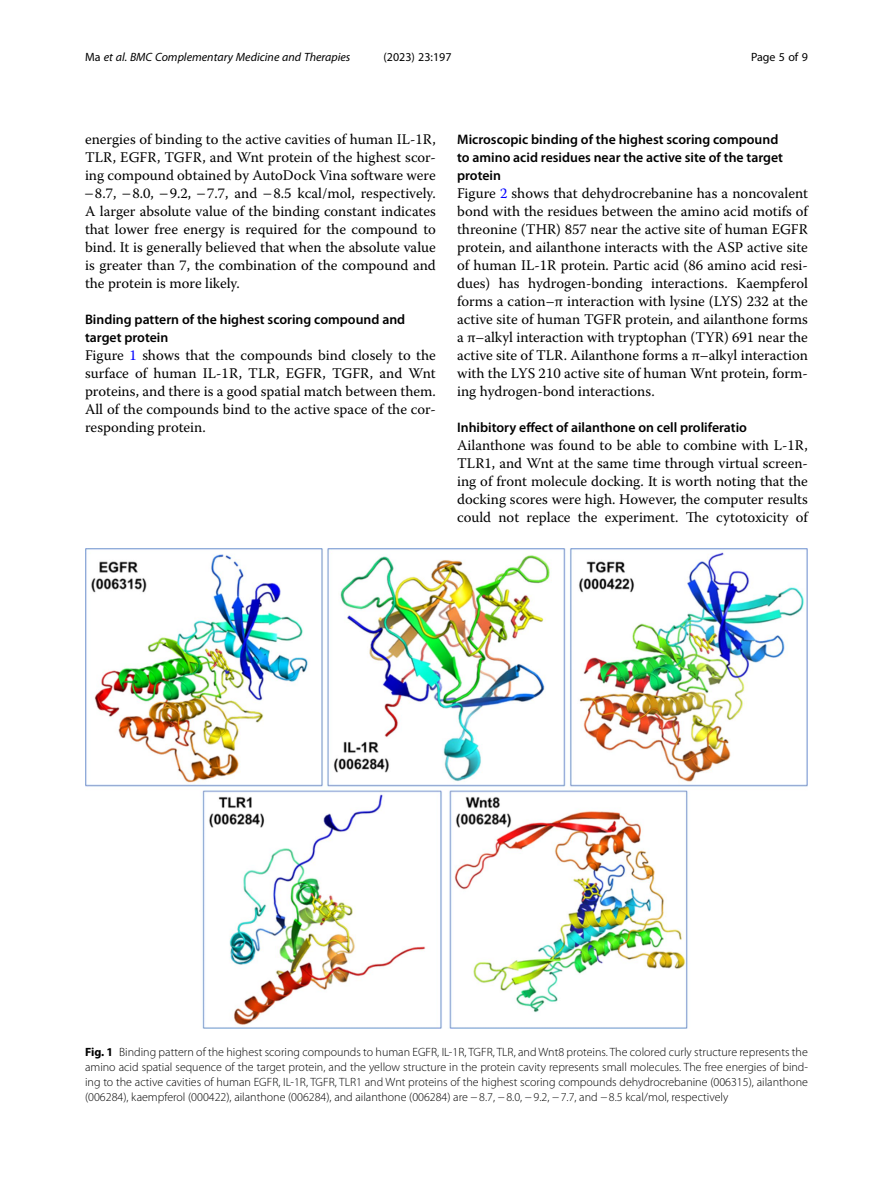
<style>
.page{position:relative;width:893px;height:1191px;background:#fff}
.page>*{position:absolute;margin:0;border:0;box-sizing:border-box;transform-origin:0 0}
.Body_Text{font:14.7px/18px "Warnock Pro";color:#000;text-align:justify}
.Head_2{font:600 13.8px/18px "Myriad Pro";color:#000}
.Figure_Caption{font:300 12px/15px "Myriad Pro";color:#000;text-align:justify}
.t1{font:italic 12px "Myriad Pro";color:#000}
.t2{font:12px "Myriad Pro";color:#000}
.s1{font-style:normal}
.s2{color:#00f}
.s3{font-weight:700}
</style>
<div class="page">
<img style="left:85px;top:548px;width:723px;height:481px">
<p class="t1" style="left:85px;top:50px;width:267px"><span class="s1">Ma</span> et al. BMC Complementary Medicine and Therapies</p>
<p class="t2" style="left:384px;top:50px;width:70px">(2023) 23:197</p>
<p class="t2" style="left:751px;top:50px;width:58px">Page 5 of 9</p>
<p class="Body_Text" style="left:85px;top:130px;width:352px">energies of binding to the active cavities of human IL-1R, TLR, EGFR, TGFR, and Wnt protein of the highest scor&shy;ing compound obtained by AutoDock Vina software were −8.7, −8.0, −9.2, −7.7, and −8.5 kcal/mol, respectively.<br>A larger absolute value of the binding constant indicates that lower free energy is required for the compound to bind. It is generally believed that when the absolute value is greater than 7, the combination of the compound and the protein is more likely.</p>
<p class="Head_2" style="left:85px;top:310px;width:322px">Binding pattern of the highest scoring compound and target protein</p>
<p class="Body_Text" style="left:85px;top:346px;width:352px">Figure <span class="s2">1</span> shows that the compounds bind closely to the surface of human IL-1R, TLR, EGFR, TGFR, and Wnt proteins, and there is a good spatial match between them.<br>All of the compounds bind to the active space of the cor&shy;responding protein.</p>
<p class="Head_2" style="left:457px;top:130px;width:328px">Microscopic binding of the highest scoring compound to amino acid residues near the active site of the target protein</p>
<p class="Body_Text" style="left:457px;top:184px;width:352px">Figure <span class="s2">2</span> shows that dehydrocrebanine has a noncovalent bond with the residues between the amino acid motifs of threonine (THR) 857 near the active site of human EGFR protein, and ailanthone interacts with the ASP active site of human IL-1R protein. Partic acid (86 amino acid resi&shy;dues) has hydrogen-bonding interactions. Kaempferol forms a cation–π interaction with lysine (LYS) 232 at the active site of human TGFR protein, and ailanthone forms a π–alkyl interaction with tryptophan (TYR) 691 near the active site of TLR. Ailanthone forms a π–alkyl interaction with the LYS 210 active site of human Wnt protein, form&shy;ing hydrogen-bond interactions.</p>
<p class="Head_2" style="left:457px;top:418px;width:291px">Inhibitory effect of ailanthone on cell proliferatio</p>
<p class="Body_Text" style="left:457px;top:436px;width:352px">Ailanthone was found to be able to combine with L-1R, TLR1, and Wnt at the same time through virtual screen&shy;ing of front molecule docking. It is worth noting that the docking scores were high. However, the computer results could not replace the experiment. The cytotoxicity of</p>
<p class="Figure_Caption" style="left:85px;top:1044px;width:724px"><span class="s3">Fig. 1</span> Binding pattern of the highest scoring compounds to human EGFR, IL-1R, TGFR, TLR, and Wnt8 proteins. The colored curly structure represents the amino acid spatial sequence of the target protein, and the yellow structure in the protein cavity represents small molecules. The free energies of bind&shy;ing to the active cavities of human EGFR, IL-1R, TGFR, TLR1 and Wnt proteins of the highest scoring compounds dehydrocrebanine (006315), ailanthone (006284), kaempferol (000422), ailanthone (006284), and ailanthone (006284) are −8.7, −8.0, −9.2, −7.7, and −8.5 kcal/mol, respectively</p>
</div>
